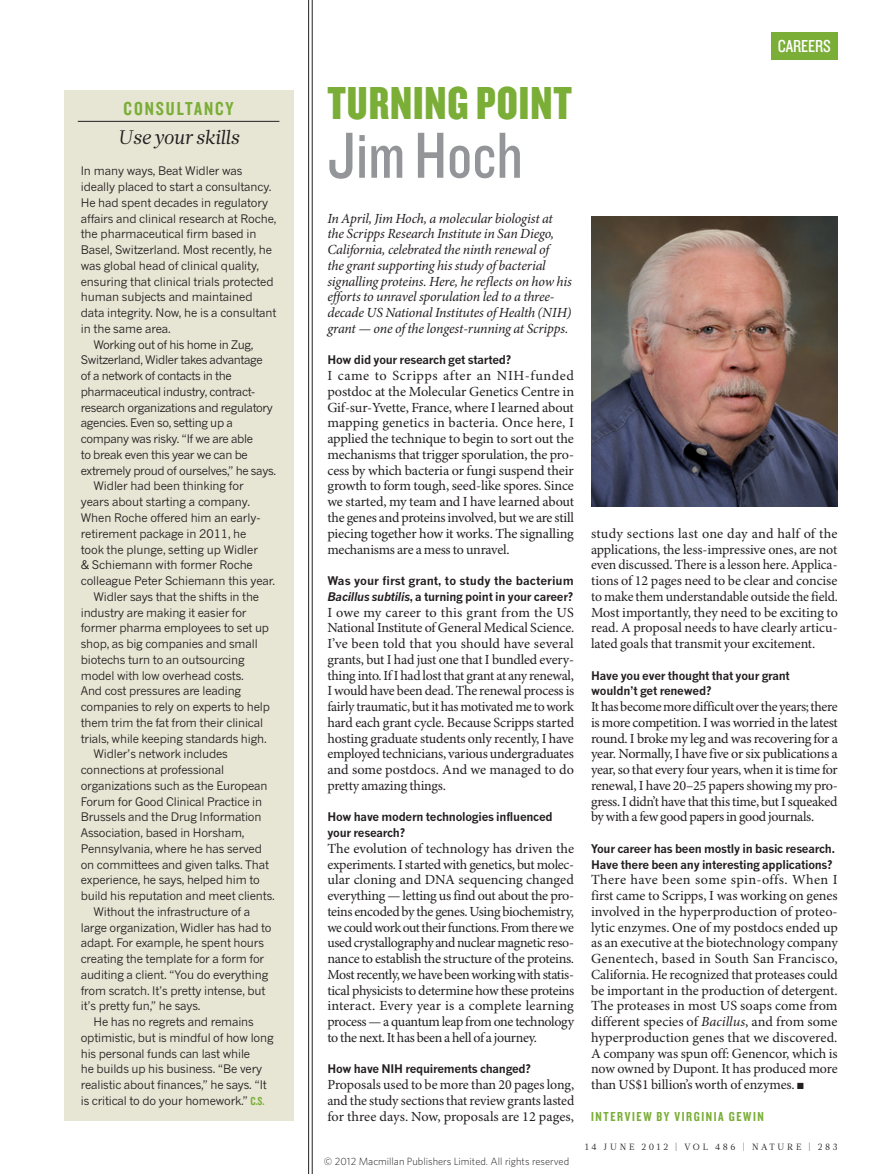
<style>
.page{position:relative;width:893px;height:1174px;background:#fff}
.page>*{position:absolute;margin:0;border:0;box-sizing:border-box;transform-origin:0 0}
.TURNING_POINT_NAME{font:67.5px "Knockout 29 Junior Ltweight";color:#939598}
.TURNING_POINT__STRAP{font:48px "Knockout 69 Full Liteweight";letter-spacing:.02em;color:#7aae36}
.BOX_HEAD{font:italic 19.5px "Glosa Math";letter-spacing:.01em;color:#231f20}
.BOX_STRAP{font:19.5px "Knockout 49 Liteweight";letter-spacing:.1em;color:#7aae36}
.t1{font:18px "Knockout 29 Junior Ltweight";letter-spacing:-.005em;color:#fff}
.BODY_1ST_PARA{font:13.95px/15.8px "Minion Pro";letter-spacing:-.015em;color:#231f20;text-align:justify}
.TURNING_POINT_INTRO{font:italic 13.95px/15.8px "Minion Pro";letter-spacing:-.015em;color:#231f20}
.TURNING_POINT_BYLINE{font:13.5px "Knockout 49 Liteweight";letter-spacing:.12em;color:#7aae36}
.BOX_COPY_INDENT{font:11.7px/15.8px "News Gothic MTOT";letter-spacing:-.015em;color:#231f20}
.BOX_COPY_1ST_PARA{font:11.7px/15.8px "News Gothic MTOT";letter-spacing:-.01em;color:#231f20}
.TURNING_POINT_QUESTI{font:700 11.7px/15.8px "News Gothic MTOT";letter-spacing:-.02em;color:#231f20}
.BODY_1ST_PARA-2{font:700 11.7px/15.8px "News Gothic MTOT";color:#231f20}
.t2{font:300 10.5px "Whitney";color:#231f20}
.t3{font:9px "Glosa Math";letter-spacing:.3em;color:#231f20}
.s1{font-family:"Knockout 49 Liteweight";font-size:12px;color:#7aae36}
.s2{font-style:italic}
</style>
<div class="page">
<hr style="left:312px;top:0;width:1px;height:1174px;background:#231f20">
<hr style="left:308px;top:0;width:1px;height:1174px;background:#231f20">
<div style="left:64px;top:90px;width:229px;height:1030px;background:#e7e5d4"></div>
<hr style="left:78px;top:121px;width:201px;height:1px;background:#231f20">
<img style="left:591px;top:216px;width:247px;height:290px">
<div style="left:771px;top:32px;width:67px;height:27px;background:#7aae36"></div>
<p class="BOX_STRAP" style="left:124px;top:96px;width:112px">CONSULTANCY</p>
<p class="BOX_HEAD" style="left:118px;top:124px;width:123px">Use your skills</p>
<p class="BOX_COPY_1ST_PARA" style="left:81px;top:163px;width:197px">In many ways, Beat Widler was ideally placed to start a consultancy.<br>He had spent decades in regulatory affairs and clinical research at Roche, the pharmaceutical firm based in Basel, Switzerland. Most recently, he was global head of clinical quality, ensuring that clinical trials protected human subjects and maintained data integrity. Now, he is a consultant in the same area.</p>
<p class="BOX_COPY_INDENT" style="left:81px;top:336px;width:197px;text-indent:13px">Working out of his home in Zug, Switzerland, Widler takes advantage<br>of a network of contacts in the pharmaceutical industry, contract&shy;research organizations and regulatory agencies. Even so, setting up a company was risky. “If we are able<br>to break even this year we can be extremely proud of ourselves,” he says.</p>
<p class="BOX_COPY_INDENT" style="left:81px;top:478px;width:196px;text-indent:13px">Widler had been thinking for<br>years about starting a company.<br>When Roche offered him an early&shy;retirement package in 2011, he<br>took the plunge, setting up Widler<br>&amp; Schiemann with former Roche colleague Peter Schiemann this year.</p>
<p class="BOX_COPY_INDENT" style="left:81px;top:588px;width:191px;text-indent:13px">Widler says that the shifts in the industry are making it easier for former pharma employees to set up shop, as big companies and small biotechs turn to an outsourcing model with low overhead costs.<br>And cost pressures are leading companies to rely on experts to help them trim the fat from their clinical trials, while keeping standards high.</p>
<p class="BOX_COPY_INDENT" style="left:81px;top:746px;width:196px;text-indent:13px">Widler’s network includes connections at professional organizations such as the European Forum for Good Clinical Practice in Brussels and the Drug Information Association, based in Horsham, Pennsylvania, where he has served on committees and given talks. That experience, he says, helped him to build his reputation and meet clients.</p>
<p class="BOX_COPY_INDENT" style="left:81px;top:903px;width:192px;text-indent:13px">Without the infrastructure of a large organization, Widler has had to adapt. For example, he spent hours creating the template for a form for auditing a client. “You do everything from scratch. It’s pretty intense, but it’s pretty fun,” he says.</p>
<p class="BOX_COPY_INDENT" style="left:81px;top:1014px;width:194px;text-indent:13px">He has no regrets and remains optimistic, but is mindful of how long his personal funds can last while<br>he builds up his business. “Be very realistic about finances,” he says. “It is critical to do your homework.” <span class="s1">C.S.</span></p>
<p class="t1" style="left:778px;top:34px;width:55px">CAREERS</p>
<p class="TURNING_POINT__STRAP" style="left:327px;top:73px;width:246px">TURNING POINT</p>
<p class="TURNING_POINT_NAME" style="left:327px;top:112px;width:197px">Jim Hoch</p>
<p class="TURNING_POINT_INTRO" style="left:327px;top:211px;width:246px">In April, Jim Hoch, a molecular biologist at the Scripps Research Institute in San Diego, California, celebrated the ninth renewal of<br>the grant supporting his study of bacterial signalling proteins. Here, he reflects on how his efforts to unravel sporulation led to a three&shy;decade US National Institutes of Health (NIH) grant — one of the longest-running at Scripps.</p>
<p class="TURNING_POINT_QUESTI" style="left:327px;top:352px;width:185px">How did your research get started?</p>
<p class="BODY_1ST_PARA" style="left:327px;top:368px;width:248px">I came to Scripps after an NIH-funded postdoc at the Molecular Genetics Centre in Gif-sur-Yvette, France, where I learned about mapping genetics in bacteria. Once here, I applied the technique to begin to sort out the mechanisms that trigger sporulation, the pro&shy;cess by which bacteria or fungi suspend their growth to form tough, seed-like spores. Since we started, my team and I have learned about the genes and proteins involved, but we are still piecing together how it works. The signalling mechanisms are a mess to unravel.</p>
<p class="BODY_1ST_PARA-2" style="left:327px;top:573px;width:248px">Was your first grant, to study the bacterium<br><span class="s2">Bacillus subtilis</span>, a turning point in your career?</p>
<p class="BODY_1ST_PARA" style="left:327px;top:605px;width:248px;text-align:left">I owe my career to this grant from the US National Institute of General Medical Science.<br>I’ve been told that you should have several grants, but I had just one that I bundled every&shy;thing into. If I had lost that grant at any renewal, I would have been dead. The renewal process is fairly traumatic, but it has motivated me to work hard each grant cycle. Because Scripps started hosting graduate students only recently, I have employed technicians, various undergraduates and some postdocs. And we managed to do pretty amazing things.</p>
<p class="TURNING_POINT_QUESTI" style="left:327px;top:809px;width:227px">How have modern technologies influenced your research?</p>
<p class="BODY_1ST_PARA" style="left:327px;top:841px;width:248px">The evolution of technology has driven the experiments. I started with genetics, but molec&shy;ular cloning and DNA sequencing changed everything — letting us find out about the pro&shy;teins encoded by the genes. Using biochemistry, we could work out their functions. From there we used crystallography and nuclear magnetic reso&shy;nance to establish the structure of the proteins.<br>Most recently, we have been working with statis&shy;tical physicists to determine how these proteins interact. Every year is a complete learning process — a quantum leap from one technology to the next. It has been a hell of a journey.</p>
<p class="TURNING_POINT_QUESTI" style="left:327px;top:1061px;width:205px">How have NIH requirements changed?</p>
<p class="BODY_1ST_PARA" style="left:327px;top:1077px;width:248px">Proposals used to be more than 20 pages long, and the study sections that review grants lasted for three days. Now, proposals are 12 pages,</p>
<p class="t2" style="left:324px;top:1154px;width:247px">© 2012 Macmillan Publishers Limited. All rights reserved</p>
<p class="BODY_1ST_PARA" style="left:591px;top:526px;width:248px">study sections last one day and half of the applications, the less-impressive ones, are not even discussed. There is a lesson here. Applica&shy;tions of 12 pages need to be clear and concise to make them understandable outside the field.<br>Most importantly, they need to be exciting to read. A proposal needs to have clearly articu&shy;lated goals that transmit your excitement.</p>
<p class="TURNING_POINT_QUESTI" style="left:591px;top:667px;width:200px">Have you ever thought that your grant wouldn’t get renewed?</p>
<p class="BODY_1ST_PARA" style="left:591px;top:699px;width:248px">It has become more difficult over the years; there is more competition. I was worried in the latest round. I broke my leg and was recovering for a year. Normally, I have five or six publications a year, so that every four years, when it is time for renewal, I have 20–25 papers showing my pro&shy;gress. I didn’t have that this time, but I squeaked by with a few good papers in good journals.</p>
<p class="TURNING_POINT_QUESTI" style="left:591px;top:840px;width:245px">Your career has been mostly in basic research.<br>Have there been any interesting applications?</p>
<p class="BODY_1ST_PARA" style="left:591px;top:872px;width:248px">There have been some spin-offs. When I first came to Scripps, I was working on genes involved in the hyperproduction of proteo&shy;lytic enzymes. One of my postdocs ended up as an executive at the biotechnology company Genentech, based in South San Francisco, California. He recognized that proteases could be important in the production of detergent.<br>The proteases in most US soaps come from different species of <span class="s2">Bacillus</span>, and from some hyperproduction genes that we discovered.<br>A company was spun off: Genencor, which is now owned by Dupont. It has produced more than US$1 billion’s worth of enzymes. ■</p>
<p class="TURNING_POINT_BYLINE" style="left:591px;top:1107px;width:174px">INTERVIEW BY VIRGINIA GEWIN</p>
<p class="t3" style="left:585px;top:1141px;width:254px">14 JUNE 2012 | VOL 486 | NATURE | 283</p>
</div>
